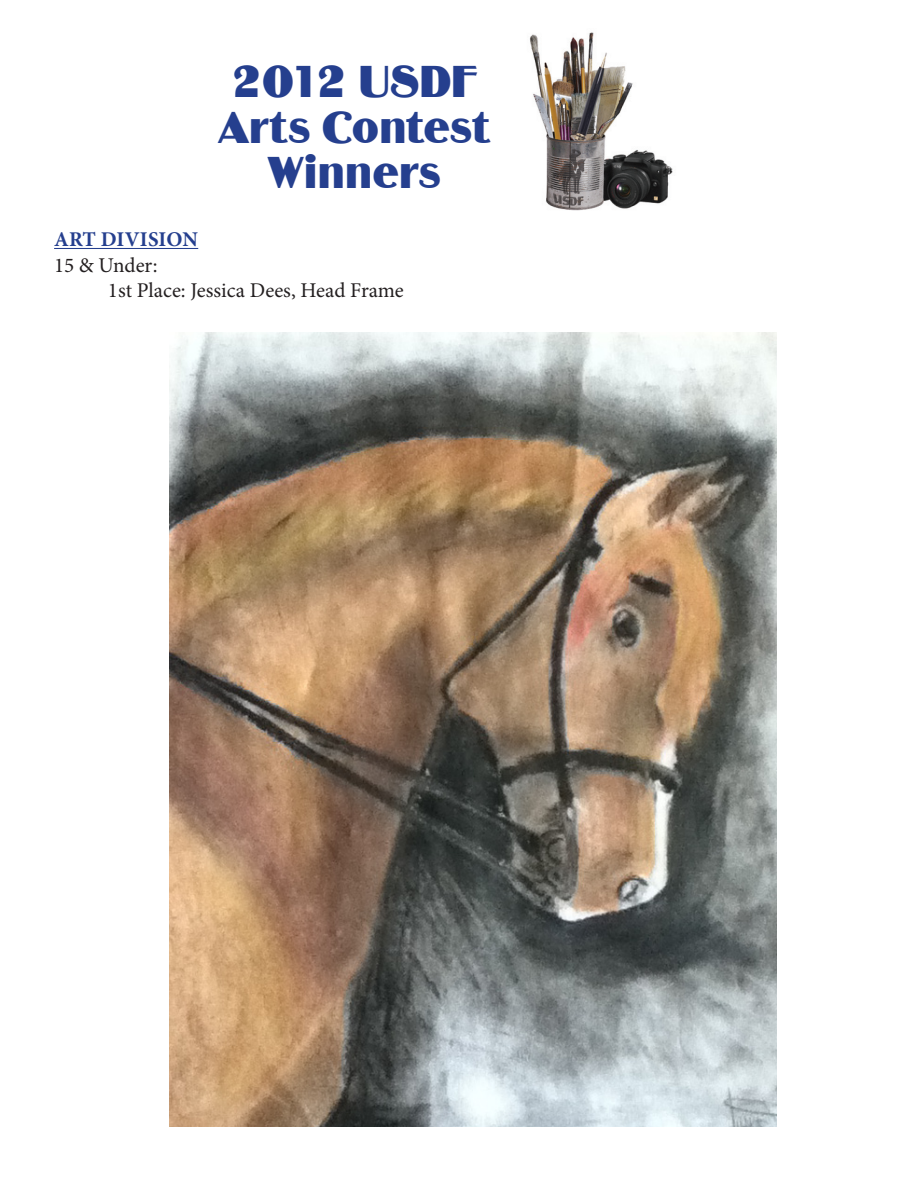
<style>
.page{position:relative;width:918px;height:1188px;background:#fff}
.page>*{position:absolute;margin:0;border:0;box-sizing:border-box;transform-origin:0 0}
.t1{font:46.35px/45.3px "Binner D";color:#253f8e;text-align:center}
.Paragraph_Style_1{font:21px "Minion Pro";color:#231f20}
.Paragraph_Style_1-2{font:700 21px "Minion Pro";color:#253f8e}
</style>
<div class="page">
<img style="left:530px;top:32px;width:143px;height:179px">
<hr style="left:54px;top:248px;width:144px;height:1px;background:#253f8e">
<img style="left:170px;top:332px;width:607px;height:794px">
<h1 class="t1" style="left:218px;top:60px;width:274px">2012 USDF<br>Arts Contest<br>Winners</h1>
<p class="Paragraph_Style_1-2" style="left:54px;top:225px;width:146px">ART DIVISION</p>
<p class="Paragraph_Style_1" style="left:54px;top:251px;width:105px">15 &amp; Under:</p>
<p class="Paragraph_Style_1" style="left:108px;top:276px;width:297px">1st Place: Jessica Dees, Head Frame</p>
</div>
